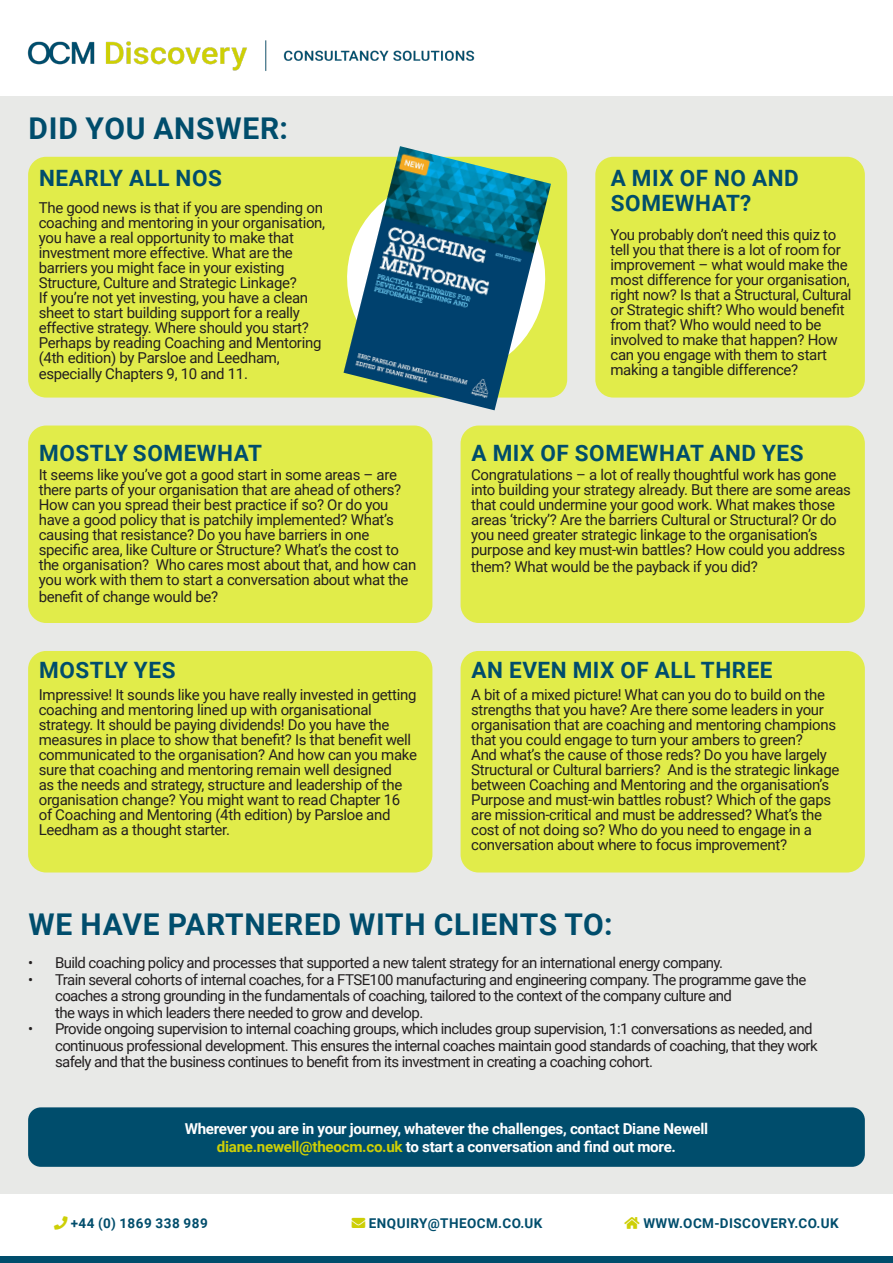
<style>
.page{position:relative;width:893px;height:1263px;background:#e8e9e7}
.page>*{position:absolute;margin:0;border:0;box-sizing:border-box;transform-origin:0 0}
.t1{font:700 30px "Roboto";letter-spacing:.025em;color:#004d6c}
.t2{font:700 22.5px/24.8px "Roboto";letter-spacing:.025em;color:#004d6c}
.t3{font:15px/15px "Roboto";letter-spacing:-.02em;color:#231f20}
.t4{font:15px/16.5px "Roboto";letter-spacing:-.04em;color:#231f20}
.t5{font:700 15px "Roboto";letter-spacing:-.02em;color:#fff}
.t6{font:700 13.5px "Roboto";letter-spacing:.035em;color:#004d6c}
.s1{color:#cdcf06}
</style>
<div class="page">
<div style="left:0;top:0;width:893px;height:96px;background:#fff"></div>
<img style="left:27px;top:40px;width:448px;height:31px">
<div style="left:0;top:1195px;width:893px;height:68px;background:#fff"></div>
<div style="left:0;top:1256px;width:893px;height:7px;background:#004d6c"></div>
<div style="left:28px;top:157px;width:539px;height:241px;background:#e1ec4a;border-radius:18px"></div>
<div style="left:28px;top:425px;width:404px;height:198px;background:#e1ec4a;border-radius:18px"></div>
<div style="left:28px;top:651px;width:404px;height:221px;background:#e1ec4a;border-radius:18px"></div>
<div style="left:595px;top:157px;width:270px;height:241px;background:#e1ec4a;border-radius:18px"></div>
<div style="left:461px;top:425px;width:404px;height:198px;background:#e1ec4a;border-radius:18px"></div>
<div style="left:461px;top:651px;width:404px;height:221px;background:#e1ec4a;border-radius:18px"></div>
<img style="left:343px;top:146px;width:208px;height:264px">
<div style="left:28px;top:1107px;width:837px;height:60px;background:#004d6c;border-radius:13px"></div>
<p class="t1" style="left:29px;top:108px;width:261px">DID YOU ANSWER:</p>
<p class="t2" style="left:39px;top:165px;width:184px">NEARLY ALL NOS</p>
<p class="t3" style="left:39px;top:200px;width:288px">The good news is that if you are spending on coaching and mentoring in your organisation, you have a real opportunity to make that investment more effective. What are the barriers you might face in your existing Structure, Culture and Strategic Linkage?<br>If you’re not yet investing, you have a clean sheet to start building support for a really effective strategy. Where should you start?<br>Perhaps by reading Coaching and Mentoring (4th edition) by Parsloe and Leedham,</p>
<p class="t3" style="left:39px;top:366px;width:211px">especially Chapters 9, 10 and 11.</p>
<p class="t2" style="left:611px;top:165px;width:190px">A MIX OF NO AND<br>SOMEWHAT?</p>
<p class="t3" style="left:610px;top:227px;width:243px">You probably don’t need this quiz to tell you that there is a lot of room for improvement – what would make the most difference for your organisation, right now? Is that a Structural, Cultural or Strategic shift? Who would benefit from that? Who would need to be involved to make that happen? How can you engage with them to start making a tangible difference?</p>
<p class="t2" style="left:39px;top:439px;width:225px">MOSTLY SOMEWHAT</p>
<p class="t2" style="left:472px;top:439px;width:334px">A MIX OF SOMEWHAT AND YES</p>
<p class="t3" style="left:39px;top:467px;width:379px">It seems like you’ve got a good start in some areas – are there parts of your organisation that are ahead of others?<br>How can you spread their best practice if so? Or do you have a good policy that is patchily implemented? What’s causing that resistance? Do you have barriers in one specific area, like Culture or Structure? What’s the cost to the organisation? Who cares most about that, and how can you work with them to start a conversation about what the</p>
<p class="t3" style="left:39px;top:588px;width:181px">benefit of change would be?</p>
<p class="t3" style="left:471px;top:467px;width:381px">Congratulations – a lot of really thoughtful work has gone into building your strategy already. But there are some areas that could undermine your good work. What makes those areas ‘tricky’? Are the barriers Cultural or Structural? Or do you need greater strategic linkage to the organisation’s purpose and key must-win battles? How could you address</p>
<p class="t3" style="left:471px;top:558px;width:288px">them? What would be the payback if you did?</p>
<p class="t2" style="left:39px;top:657px;width:138px">MOSTLY YES</p>
<p class="t2" style="left:472px;top:657px;width:303px">AN EVEN MIX OF ALL THREE</p>
<p class="t3" style="left:39px;top:687px;width:380px">Impressive! It sounds like you have really invested in getting coaching and mentoring lined up with organisational strategy. It should be paying dividends! Do you have the measures in place to show that benefit? Is that benefit well communicated to the organisation? And how can you make sure that coaching and mentoring remain well designed<br>as the needs and strategy, structure and leadership of the organisation change? You might want to read Chapter 16 of Coaching and Mentoring (4th edition) by Parsloe and Leedham as a thought starter.</p>
<p class="t3" style="left:471px;top:687px;width:370px">A bit of a mixed picture! What can you do to build on the strengths that you have? Are there some leaders in your organisation that are coaching and mentoring champions that you could engage to turn your ambers to green?<br>And what’s the cause of those reds? Do you have largely Structural or Cultural barriers? And is the strategic linkage between Coaching and Mentoring and the organisation’s Purpose and must-win battles robust? Which of the gaps are mission-critical and must be addressed? What’s the cost of not doing so? Who do you need to engage in a conversation about where to focus improvement?</p>
<p class="t1" style="left:29px;top:903px;width:585px">WE HAVE PARTNERED WITH CLIENTS TO:</p>
<p class="t4" style="left:28px;top:954px;width:697px">• Build coaching policy and processes that supported a new talent strategy for an international energy company.</p>
<p class="t4" style="left:55px;top:971px;width:753px;text-indent:-27px">• Train several cohorts of internal coaches, for a FTSE100 manufacturing and engineering company. The programme gave the coaches a strong grounding in the fundamentals of coaching, tailored to the context of the company culture and<br>the ways in which leaders there needed to grow and develop.</p>
<p class="t4" style="left:55px;top:1020px;width:764px;text-indent:-27px">• Provide ongoing supervision to internal coaching groups, which includes group supervision, 1:1 conversations as needed, and continuous professional development. This ensures the internal coaches maintain good standards of coaching, that they work safely and that the business continues to benefit from its investment in creating a coaching cohort.</p>
<p class="t5" style="left:185px;top:1118px;width:525px">Wherever you are in your journey, whatever the challenges, contact Diane Newell</p>
<p class="t5" style="left:217px;top:1136px;width:461px"><span class="s1">diane.newell@theocm.co.uk</span> to start a conversation and find out more.</p>
<p class="t6" style="left:54px;top:1214px;width:155px"><span class="s1">★</span> +44 (0) 1869 338 989</p>
<p class="t6" style="left:625px;top:1214px;width:216px"><span class="s1">★</span> WWW.OCM-DISCOVERY.CO.UK</p>
<p class="t6" style="left:369px;top:1214px;width:175px">ENQUIRY@THEOCM.CO.UK</p>
</div>
